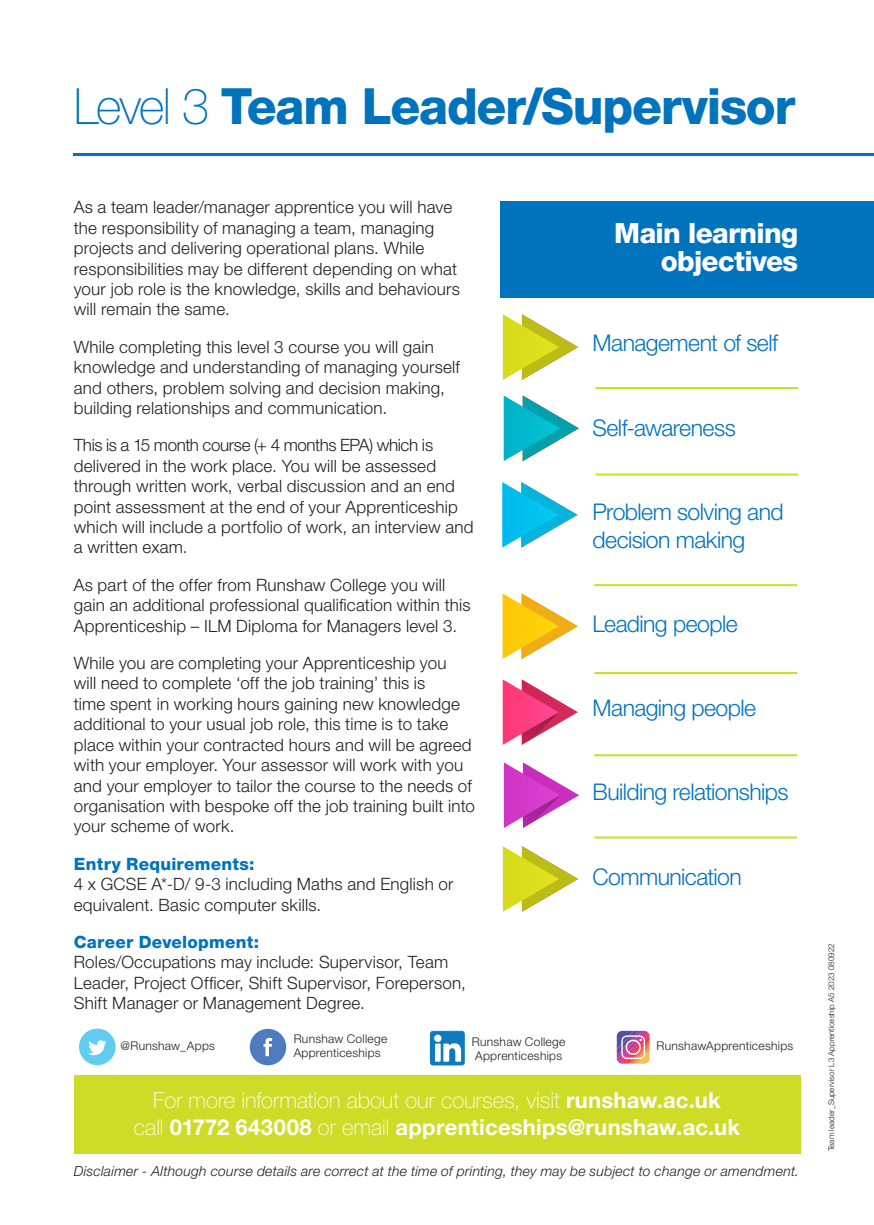
<style>
.page{position:relative;width:874px;height:1225px;background:#fff}
.page>*{position:absolute;margin:0;border:0;box-sizing:border-box;transform-origin:0 0}
.t1{font:800 50px "Helvetica Neue LT Pro";letter-spacing:-.025em;color:#0073bd}
.t2{font:800 28px/28px "Helvetica Neue LT Pro";letter-spacing:-.025em;color:#fff;text-align:right}
.t3{font:300 23px/27.6px "Helvetica Neue LT Pro";letter-spacing:-.025em;color:#0073bd}
.t4{font:700 22px/26.4px "Helvetica Neue LT Pro";letter-spacing:.01em;color:#fff;text-align:center}
.t5{font:300 17px/20.4px "Helvetica Neue LT Pro";letter-spacing:.01em;color:#231f20}
.t6{font:italic 300 14px "Helvetica Neue LT Pro";letter-spacing:.015em;color:#231f20}
.t7{font:300 12px/14.4px "Helvetica Neue LT Pro";letter-spacing:.025em;color:#231f20}
.t8{font:300 8px "Helvetica Neue LT Pro";color:#231f20}
.s1{font-weight:100}
.s2{font-weight:800;color:#0073bd}
</style>
<div class="page">
<div style="left:74px;top:1075px;width:725px;height:79px;background:#cfdc27"></div>
<div style="left:500px;top:201px;width:373px;height:96px;background:#0073bd"></div>
<svg style="left:502px;top:314px;width:76px;height:66px"></svg>
<svg style="left:502px;top:846px;width:76px;height:65px"></svg>
<hr style="left:595px;top:387px;width:202px;height:2px;background:#cfdc27">
<hr style="left:595px;top:473px;width:202px;height:2px;background:#cfdc27">
<hr style="left:594px;top:584px;width:202px;height:2px;background:#cfdc27">
<hr style="left:594px;top:672px;width:202px;height:2px;background:#cfdc27">
<hr style="left:594px;top:754px;width:202px;height:2px;background:#cfdc27">
<hr style="left:594px;top:836px;width:202px;height:2px;background:#cfdc27">
<svg style="left:503px;top:395px;width:75px;height:66px"></svg>
<svg style="left:502px;top:482px;width:75px;height:65px"></svg>
<svg style="left:502px;top:593px;width:75px;height:66px"></svg>
<svg style="left:502px;top:679px;width:75px;height:66px"></svg>
<svg style="left:503px;top:762px;width:76px;height:66px"></svg>
<hr style="left:74px;top:153px;width:799px;height:2px;background:#0073bd">
<div style="left:79px;top:1028px;width:37px;height:37px;background:#60ccf0;border-radius:50%"></div>
<svg style="left:88px;top:1040px;width:18px;height:15px"></svg>
<svg style="left:616px;top:1030px;width:33px;height:33px"></svg>
<div style="left:249px;top:1028px;width:37px;height:37px;background:#4e7cbf;border-radius:50%"></div>
<svg style="left:263px;top:1038px;width:9px;height:18px"></svg>
<svg style="left:429px;top:1030px;width:35px;height:36px"></svg>
<p class="t1" style="left:74px;top:77px;width:722px"><span class="s1">Level 3</span> Team Leader/Supervisor</p>
<p class="t5" style="left:74px;top:197px;width:387px">As a team leader/manager apprentice you will have the responsibility of managing a team, managing projects and delivering operational plans. While responsibilities may be different depending on what your job role is the knowledge, skills and behaviours will remain the same.</p>
<p class="t5" style="left:74px;top:336px;width:387px">While completing this level 3 course you will gain knowledge and understanding of managing yourself and others, problem solving and decision making, building relationships and communication.</p>
<p class="t5" style="left:74px;top:435px;width:401px">This is a 15 month course (+ 4 months EPA) which is delivered in the work place. You will be assessed through written work, verbal discussion and an end point assessment at the end of your Apprenticeship which will include a portfolio of work, an interview and a written exam.</p>
<p class="t5" style="left:74px;top:574px;width:398px">As part of the offer from Runshaw College you will gain an additional professional qualification within this<br>Apprenticeship – ILM Diploma for Managers level 3.</p>
<p class="t5" style="left:74px;top:652px;width:402px">While you are completing your Apprenticeship you<br>will need to complete ‘off the job training’ this is<br>time spent in working hours gaining new knowledge additional to your usual job role, this time is to take place within your contracted hours and will be agreed with your employer. Your assessor will work with you and your employer to tailor the course to the needs of organisation with bespoke off the job training built into your scheme of work.</p>
<p class="t5" style="left:74px;top:853px;width:381px"><span class="s2">Entry Requirements:<br></span>4 x GCSE A*-D/ 9-3 including Maths and English or equivalent. Basic computer skills.</p>
<p class="t5" style="left:74px;top:931px;width:393px"><span class="s2">Career Development:<br></span>Roles/Occupations may include: Supervisor, Team Leader, Project Officer, Shift Supervisor, Foreperson, Shift Manager or Management Degree.</p>
<p class="t2" style="left:614px;top:219px;width:185px">Main learning objectives</p>
<p class="t3" style="left:592px;top:329px;width:187px">Management of self</p>
<p class="t3" style="left:592px;top:413px;width:145px">Self-awareness</p>
<p class="t3" style="left:592px;top:497px;width:192px">Problem solving and decision making</p>
<p class="t3" style="left:592px;top:609px;width:147px">Leading people</p>
<p class="t3" style="left:592px;top:693px;width:165px">Managing people</p>
<p class="t3" style="left:592px;top:778px;width:197px">Building relationships</p>
<p class="t3" style="left:592px;top:862px;width:151px">Communication</p>
<p class="t7" style="left:293px;top:1031px;width:95px">Runshaw College<br>Apprenticeships</p>
<p class="t7" style="left:471px;top:1034px;width:95px">Runshaw College<br>Apprenticeships</p>
<p class="t7" style="left:120px;top:1038px;width:96px">@Runshaw_Apps</p>
<p class="t7" style="left:656px;top:1038px;width:138px">RunshawApprenticeships</p>
<p class="t4" style="left:134px;top:1086px;width:607px"><span class="s1">For more information about our courses, visit</span> runshaw.ac.uk<br><span class="s1">call</span> 01772 643008 <span class="s1">or email</span> apprenticeships@runshaw.ac.uk</p>
<p class="t6" style="left:74px;top:1162px;width:726px">Disclaimer - Although course details are correct at the time of printing, they may be subject to change or amendment.</p>
<p class="t8" style="left:826px;top:1151px;width:209px;rotate:-90deg">Team leader_Supervisor L3 Apprenticeship A5 2023 080922</p>
</div>
